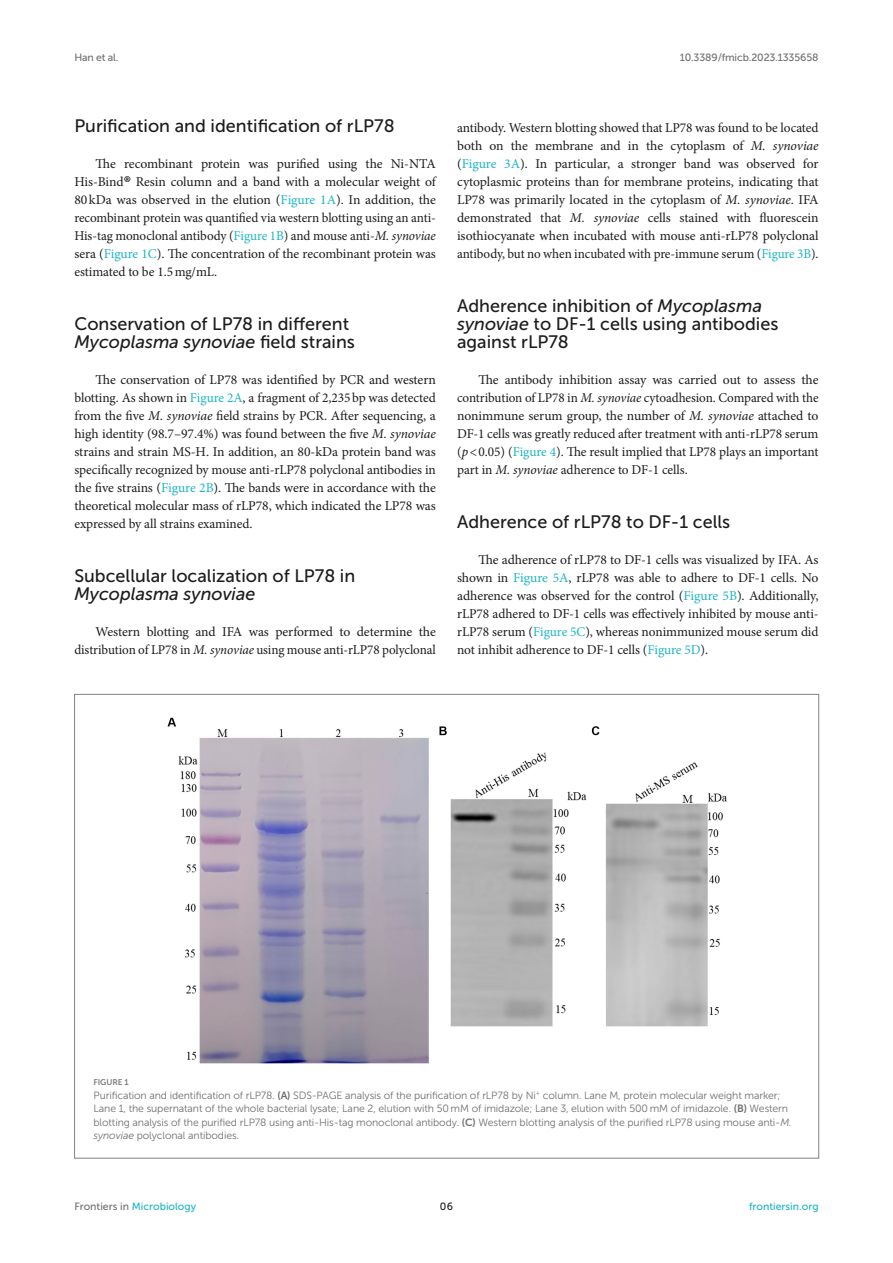
<style>
.page{position:relative;width:893px;height:1263px;background:#fff}
.page>*{position:absolute;margin:0;border:0;box-sizing:border-box;transform-origin:0 0}
.HEAD_2{font:18px/18px "Museo Sans 500";color:#1b1c1b}
.TEXT_FLUSH{font:13.5px/18px "Minion Pro";letter-spacing:-.005em;color:#1b1c1b;text-align:justify}
.FIG_LEG{font:10.5px/13.5px "Museo Sans 300";letter-spacing:-.01em;color:#706f70}
.t1{font:10.5px "Museo Sans 500";color:#1db5c3}
.t2{font:10.5px "Museo Sans 500";letter-spacing:-.015em;color:#706f70}
.t3{font:10.5px "Museo Sans 500";color:#1b1c1b}
.FIG_HD{font:8.25px "Museo Sans 700";letter-spacing:-.01em;color:#7e7f7f}
.s1{font-size:22.5px;color:#000}
.s2{color:#1db5c3}
.s3{font-style:italic}
.s4{font-family:"Museo Sans 700"}
.s5{color:#706f70}
</style>
<div class="page">
<img style="left:167px;top:717px;width:560px;height:347px">
<p class="t2" style="left:74px;top:51px;width:46px">Han et al.</p>
<p class="t2" style="left:680px;top:51px;width:140px">10.3389/fmicb.2023.1335658</p>
<p class="HEAD_2" style="left:74px;top:117px;width:322px">Purification and identification of rLP78</p>
<p class="TEXT_FLUSH" style="left:74px;top:155px;width:363px;text-indent:21px">The recombinant protein was purified using the Ni-NTA His-Bind<span class="s1">®</span> Resin column and a band with a molecular weight of 80kDa was observed in the elution (<span class="s2">Figure 1A</span>). In addition, the recombinant protein was quantified via western blotting using an anti-His-tag monoclonal antibody (<span class="s2">Figure 1B</span>) and mouse anti-<span class="s3">M. synoviae </span>sera (<span class="s2">Figure 1C</span>). The concentration of the recombinant protein was estimated to be 1.5mg/mL.</p>
<p class="HEAD_2" style="left:74px;top:315px;width:282px">Conservation of LP78 in different<br><span class="s3">Mycoplasma synoviae</span> field strains</p>
<p class="TEXT_FLUSH" style="left:74px;top:371px;width:363px;text-indent:21px">The conservation of LP78 was identified by PCR and western blotting. As shown in <span class="s2">Figure 2A</span>, a fragment of 2,235bp was detected from the five <span class="s3">M. synoviae</span> field strains by PCR. After sequencing, a high identity (98.7–97.4%) was found between the five <span class="s3">M. synoviae </span>strains and strain MS-H. In addition, an 80-kDa protein band was specifically recognized by mouse anti-rLP78 polyclonal antibodies in the five strains (<span class="s2">Figure 2B</span>). The bands were in accordance with the theoretical molecular mass of rLP78, which indicated the LP78 was expressed by all strains examined.</p>
<p class="HEAD_2" style="left:74px;top:567px;width:282px">Subcellular localization of LP78 in<br><span class="s3">Mycoplasma synoviae</span></p>
<p class="TEXT_FLUSH" style="left:74px;top:623px;width:363px;text-align:right">Western blotting and IFA was performed to determine the distribution of LP78 in <span class="s3">M. synoviae</span> using mouse anti-rLP78 polyclonal</p>
<p class="TEXT_FLUSH" style="left:457px;top:119px;width:363px">antibody. Western blotting showed that LP78 was found to be located both on the membrane and in the cytoplasm of <span class="s3">M. synoviae </span>(<span class="s2">Figure 3A</span>). In particular, a stronger band was observed for cytoplasmic proteins than for membrane proteins, indicating that LP78 was primarily located in the cytoplasm of <span class="s3">M. synoviae</span>. IFA demonstrated that <span class="s3">M. synoviae</span> cells stained with fluorescein isothiocyanate when incubated with mouse anti-rLP78 polyclonal antibody, but no when incubated with pre-immune serum (<span class="s2">Figure 3B</span>).</p>
<p class="HEAD_2" style="left:457px;top:297px;width:323px">Adherence inhibition of <span class="s3">Mycoplasma synoviae</span> to DF-1 cells using antibodies against rLP78</p>
<p class="TEXT_FLUSH" style="left:457px;top:371px;width:363px;text-indent:21px">The antibody inhibition assay was carried out to assess the contribution of LP78 in <span class="s3">M. synoviae</span> cytoadhesion. Compared with the nonimmune serum group, the number of <span class="s3">M. synoviae</span> attached to DF-1 cells was greatly reduced after treatment with anti-rLP78 serum (<span class="s3">p</span>&lt;0.05) (<span class="s2">Figure 4</span>). The result implied that LP78 plays an important part in <span class="s3">M. synoviae</span> adherence to DF-1 cells.</p>
<p class="HEAD_2" style="left:457px;top:513px;width:275px">Adherence of rLP78 to DF-1 cells</p>
<p class="TEXT_FLUSH" style="left:457px;top:551px;width:363px;text-indent:21px">The adherence of rLP78 to DF-1 cells was visualized by IFA. As shown in <span class="s2">Figure 5A</span>, rLP78 was able to adhere to DF-1 cells. No adherence was observed for the control (<span class="s2">Figure 5B</span>). Additionally, rLP78 adhered to DF-1 cells was effectively inhibited by mouse anti&shy;rLP78 serum (<span class="s2">Figure 5C</span>), whereas nonimmunized mouse serum did not inhibit adherence to DF-1 cells (<span class="s2">Figure 5D</span>).</p>
<p class="FIG_HD" style="left:94px;top:1078px;width:37px">FIGURE 1</p>
<p class="FIG_LEG" style="left:94px;top:1088px;width:700px">Purification and identification of rLP78. <span class="s4">(A)</span> SDS-PAGE analysis of the purification of rLP78 by Ni<sup>+</sup> column. Lane M, protein molecular weight marker; Lane 1, the supernatant of the whole bacterial lysate; Lane 2, elution with 50 mM of imidazole; Lane 3, elution with 500 mM of imidazole. <span class="s4">(B)</span> Western blotting analysis of the purified rLP78 using anti-His-tag monoclonal antibody. <span class="s4">(C)</span> Western blotting analysis of the purified rLP78 using mouse anti-<span class="s3">M. synoviae</span> polyclonal antibodies.</p>
<p class="t1" style="left:74px;top:1200px;width:123px"><span class="s5">Frontiers in</span> Microbiology</p>
<p class="t3" style="left:440px;top:1200px;width:15px">06</p>
<p class="t1" style="left:749px;top:1200px;width:71px">frontiersin.org</p>
</div>
